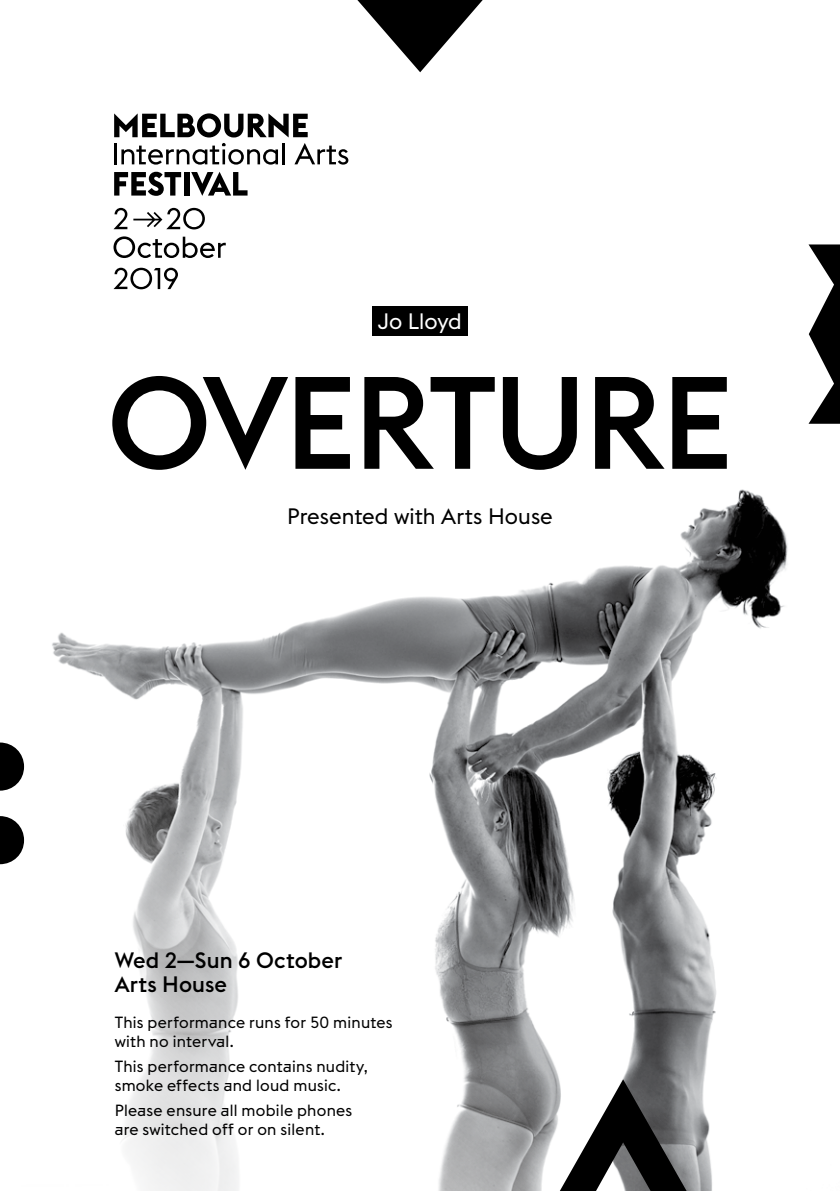
<style>
.page{position:relative;width:840px;height:1191px;background:#fff}
.page>*{position:absolute;margin:0;border:0;box-sizing:border-box;transform-origin:0 0}
.t1{font:500 129.2px "Euclid Flex B";letter-spacing:-.03em;color:#000}
.t2{font:500 22px/24px "Euclid Flex B";letter-spacing:.005em;color:#000}
.t3{font:22px "Euclid Flex B";color:#000}
.t4{font:22px "Euclid Flex B";letter-spacing:-.005em;color:#fff}
.t5{font:16px/19px "Euclid Flex B";letter-spacing:.015em;color:#000}
</style>
<div class="page">
<img style="left:0;top:489px;width:788px;height:702px">
<svg style="left:559px;top:1079px;width:127px;height:112px"></svg>
<svg style="left:357px;top:0;width:125px;height:72px"></svg>
<svg style="left:808px;top:244px;width:31px;height:180px"></svg>
<svg style="left:0;top:742px;width:24px;height:122px"></svg>
<div style="left:372px;top:306px;width:95px;height:30px;background:#000"></div>
<svg style="left:113px;top:208px;width:14px;height:21px"></svg>
<svg style="left:133px;top:208px;width:72px;height:21px"></svg>
<svg style="left:113px;top:236px;width:113px;height:22px"></svg>
<svg style="left:113px;top:268px;width:65px;height:21px"></svg>
<svg style="left:114px;top:113px;width:193px;height:24px"></svg>
<hr style="left:114px;top:143px;width:3px;height:21px;background:#000">
<svg style="left:121px;top:143px;width:157px;height:22px"></svg>
<hr style="left:282px;top:143px;width:3px;height:21px;background:#000">
<svg style="left:294px;top:143px;width:54px;height:22px"></svg>
<svg style="left:114px;top:172px;width:67px;height:24px"></svg>
<div style="left:184px;top:172px;width:5px;height:24px;background:#000"></div>
<svg style="left:191px;top:172px;width:56px;height:24px"></svg>
<h2 class="t4" style="left:377px;top:308px;width:86px">Jo Lloyd</h2>
<h1 class="t1" style="left:107px;top:348px;width:627px">OVERTURE</h1>
<h2 class="t3" style="left:287px;top:503px;width:267px">Presented with Arts House</h2>
<h2 class="t2" style="left:115px;top:948px;width:229px">Wed 2—Sun 6 October<br>Arts House</h2>
<p class="t5" style="left:115px;top:1013px;width:279px">This performance runs for 50 minutes with no interval.</p>
<p class="t5" style="left:115px;top:1057px;width:254px">This performance contains nudity, smoke effects and loud music.</p>
<p class="t5" style="left:115px;top:1100px;width:239px">Please ensure all mobile phones are switched off or on silent.</p>
</div>
